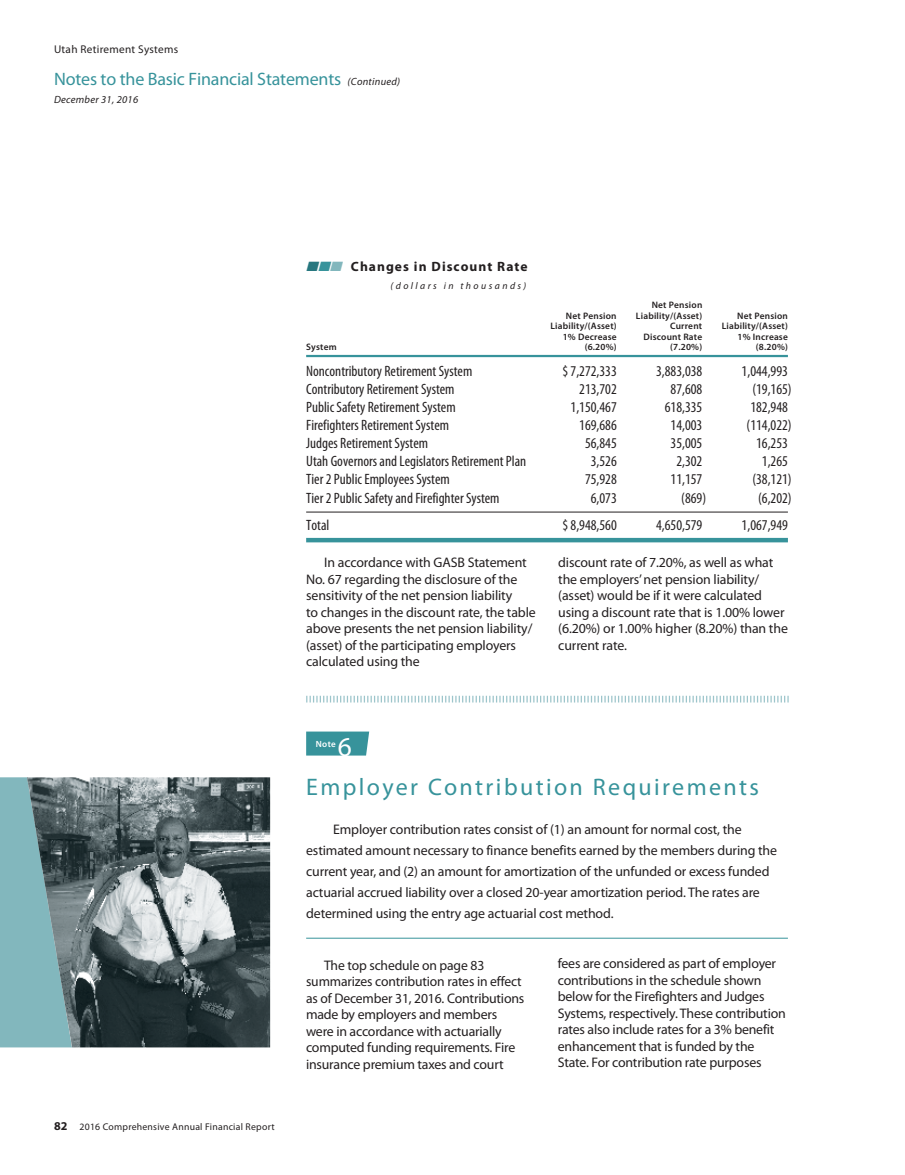
<style>
.page{position:relative;width:905px;height:1175px;background:#fff}
.page>*{position:absolute;margin:0;border:0;box-sizing:border-box;transform-origin:0 0}
.Note_copy{font:27.3px "Myriad Pro";color:#fff}
.Section_Head{font:24px "Myriad Pro";letter-spacing:.1em;color:#37939b}
.t1{font:18px "Myriad Pro";letter-spacing:-.01em;color:#37939b}
.t2{font:condensed 15px "Myriad Pro";color:#231f20}
.Text{font:13.8px/16.5px "Myriad Pro";letter-spacing:-.01em;color:#231f20}
.t3{font:700 13.5px "Myriad Pro";letter-spacing:.075em;color:#231f20}
.t4{font:11.25px "Myriad Pro";letter-spacing:.025em;color:#231f20}
.t5{font:italic 10.5px "Myriad Pro";letter-spacing:.025em;color:#231f20}
.t6{font:9.75px "Myriad Pro";letter-spacing:.025em;color:#231f20}
.t7{font:italic 9.75px "Myriad Pro";letter-spacing:.25em;color:#231f20}
.t8{font:600 9.3px "Myriad Pro";letter-spacing:.02em;color:#231f20}
.Note_copy-2{font:600 9px "Myriad Pro";color:#fff}
.s1{font-style:italic;font-size:10.5px;color:#231f20}
.s2{color:#27777f}
.s3{color:#37939b}
.s4{color:#82b7bd}
.s5{font-weight:700;font-size:12px}
</style>
<div class="page">
<hr style="left:306px;top:538px;width:482px;height:4px;background:#37939b">
<hr style="left:306px;top:355px;width:482px;height:2px;background:#37939b">
<hr style="left:306px;top:512px;width:482px;height:1px;background:#231f20">
<svg style="left:306px;top:695px;width:482px;height:7px"></svg>
<div style="left:0;top:777px;width:27px;height:270px;background:#82b7bd"></div>
<img style="left:27px;top:777px;width:243px;height:270px">
<svg style="left:306px;top:731px;width:63px;height:24px;background:#40979f"></svg>
<hr style="left:306px;top:938px;width:482px;height:1px;background:#37939b">
<p class="t4" style="left:54px;top:43px;width:126px">Utah Retirement Systems</p>
<p class="t1" style="left:54px;top:68px;width:348px">Notes to the Basic Financial Statements <span class="s1">(Continued)</span></p>
<p class="t5" style="left:54px;top:93px;width:86px">December 31, 2016</p>
<p class="t3" style="left:306px;top:258px;width:223px"><span class="s2">■</span><span class="s3">■</span><span class="s4">■</span> Changes in Discount Rate</p>
<p class="t7" style="left:390px;top:280px;width:137px">(dollars in thousands)</p>
<p class="t8" style="left:651px;top:299px;width:52px">Net Pension</p>
<p class="t8" style="left:566px;top:309px;width:52px">Net Pension</p>
<p class="t8" style="left:636px;top:309px;width:68px">Liability/(Asset)</p>
<p class="t8" style="left:737px;top:309px;width:52px">Net Pension</p>
<p class="t8" style="left:550px;top:320px;width:68px">Liability/(Asset)</p>
<p class="t8" style="left:670px;top:320px;width:34px">Current</p>
<p class="t8" style="left:721px;top:320px;width:68px">Liability/(Asset)</p>
<p class="t8" style="left:562px;top:330px;width:55px">1% Decrease</p>
<p class="t8" style="left:643px;top:330px;width:60px">Discount Rate</p>
<p class="t8" style="left:737px;top:330px;width:52px">1% Increase</p>
<p class="t8" style="left:306px;top:341px;width:32px">System</p>
<p class="t8" style="left:584px;top:341px;width:33px">(6.20%)</p>
<p class="t8" style="left:670px;top:341px;width:33px">(7.20%)</p>
<p class="t8" style="left:756px;top:341px;width:33px">(8.20%)</p>
<p class="t2" style="left:306px;top:362px;width:168px">Noncontributory Retirement System</p>
<p class="t2" style="left:562px;top:362px;width:56px">$ 7,272,333</p>
<p class="t2" style="left:656px;top:362px;width:48px">3,883,038</p>
<p class="t2" style="left:741px;top:362px;width:48px">1,044,993</p>
<p class="t2" style="left:306px;top:380px;width:150px">Contributory Retirement System</p>
<p class="t2" style="left:579px;top:380px;width:39px">213,702</p>
<p class="t2" style="left:670px;top:380px;width:33px">87,608</p>
<p class="t2" style="left:752px;top:380px;width:41px">(19,165)</p>
<p class="t2" style="left:306px;top:398px;width:151px">Public Safety Retirement System</p>
<p class="t2" style="left:570px;top:398px;width:48px">1,150,467</p>
<p class="t2" style="left:664px;top:398px;width:39px">618,335</p>
<p class="t2" style="left:750px;top:398px;width:39px">182,948</p>
<p class="t2" style="left:306px;top:416px;width:144px">Firefighters Retirement System</p>
<p class="t2" style="left:579px;top:416px;width:39px">169,686</p>
<p class="t2" style="left:670px;top:416px;width:33px">14,003</p>
<p class="t2" style="left:746px;top:416px;width:47px">(114,022)</p>
<p class="t2" style="left:306px;top:434px;width:123px">Judges Retirement System</p>
<p class="t2" style="left:585px;top:434px;width:33px">56,845</p>
<p class="t2" style="left:670px;top:434px;width:33px">35,005</p>
<p class="t2" style="left:756px;top:434px;width:33px">16,253</p>
<p class="t2" style="left:306px;top:452px;width:222px">Utah Governors and Legislators Retirement Plan</p>
<p class="t2" style="left:590px;top:452px;width:28px">3,526</p>
<p class="t2" style="left:676px;top:452px;width:28px">2,302</p>
<p class="t2" style="left:761px;top:452px;width:28px">1,265</p>
<p class="t2" style="left:306px;top:470px;width:145px">Tier 2 Public Employees System</p>
<p class="t2" style="left:585px;top:470px;width:33px">75,928</p>
<p class="t2" style="left:670px;top:470px;width:33px">11,157</p>
<p class="t2" style="left:752px;top:470px;width:41px">(38,121)</p>
<p class="t2" style="left:306px;top:489px;width:195px">Tier 2 Public Safety and Firefighter System</p>
<p class="t2" style="left:590px;top:489px;width:28px">6,073</p>
<p class="t2" style="left:681px;top:489px;width:26px">(869)</p>
<p class="t2" style="left:758px;top:489px;width:35px">(6,202)</p>
<p class="t2" style="left:306px;top:516px;width:25px">Total</p>
<p class="t2" style="left:562px;top:516px;width:56px">$ 8,948,560</p>
<p class="t2" style="left:656px;top:516px;width:48px">4,650,579</p>
<p class="t2" style="left:741px;top:516px;width:48px">1,067,949</p>
<p class="Text" style="left:306px;top:554px;width:231px;text-indent:18px">In accordance with GASB Statement No. 67 regarding the disclosure of the sensitivity of the net pension liability<br>to changes in the discount rate, the table above presents the net pension liability/ (asset) of the participating employers calculated using the</p>
<p class="Text" style="left:558px;top:554px;width:231px">discount rate of 7.20%, as well as what the employers’ net pension liability/ (asset) would be if it were calculated using a discount rate that is 1.00% lower (6.20%) or 1.00% higher (8.20%) than the current rate.</p>
<p class="Note_copy-2" style="left:316px;top:738px;width:22px">Note</p>
<p class="Note_copy" style="left:338px;top:729px;width:16px">6</p>
<p class="Section_Head" style="left:306px;top:772px;width:454px">Employer Contribution Requirements</p>
<p class="Text" style="left:306px;top:819px;width:472px;line-height:21px;text-indent:27px">Employer contribution rates consist of (1) an amount for normal cost, the estimated amount necessary to finance benefits earned by the members during the current year, and (2) an amount for amortization of the unfunded or excess funded actuarial accrued liability over a closed 20-year amortization period. The rates are determined using the entry age actuarial cost method.</p>
<p class="t6" style="left:54px;top:1120px;width:222px"><span class="s5">82</span> 2016 Comprehensive Annual Financial Report</p>
<p class="Text" style="left:306px;top:956px;width:220px;text-indent:18px">The top schedule on page 83 summarizes contribution rates in effect as of December 31, 2016. Contributions made by employers and members were in accordance with actuarially computed funding requirements. Fire insurance premium taxes and court</p>
<p class="Text" style="left:558px;top:955px;width:229px">fees are considered as part of employer contributions in the schedule shown below for the Firefighters and Judges Systems, respectively. These contribution rates also include rates for a 3% benefit enhancement that is funded by the State. For contribution rate purposes</p>
</div>
